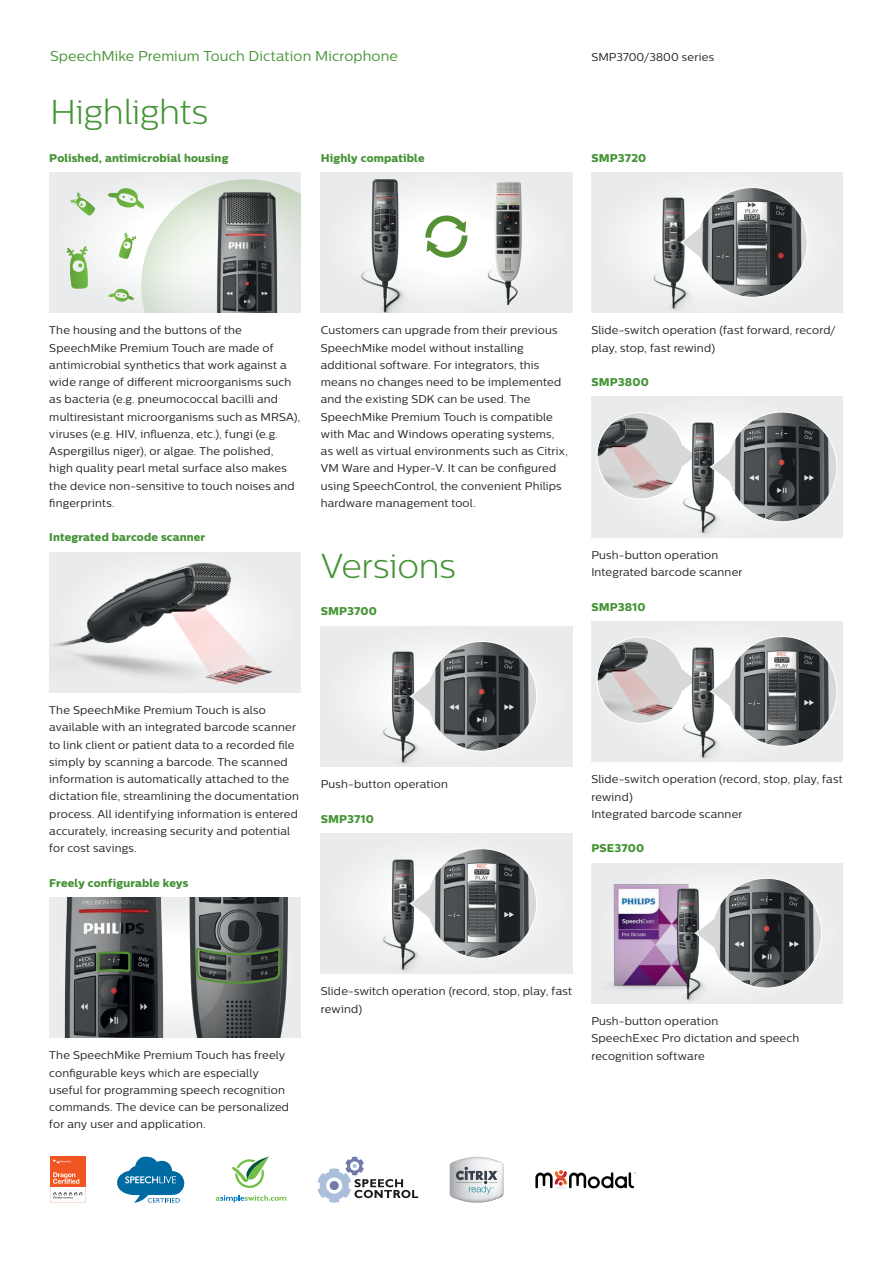
<style>
.page{position:relative;width:893px;height:1263px;background:#fff}
.page>*{position:absolute;margin:0;border:0;box-sizing:border-box;transform-origin:0 0}
.t1{font:300 34.5px "Centrale Sans";letter-spacing:-.01em;color:#459336}
.t2{font:14.25px "Centrale Sans";letter-spacing:.005em;color:#459336}
.t3{font:11.25px/17.2px "Centrale Sans";letter-spacing:.015em;color:#231f20}
.t4{font:11.25px "Centrale Sans X Bold";letter-spacing:.015em;color:#459336}
</style>
<div class="page">
<div style="left:49px;top:172px;width:252px;height:141px;background:#eaebec"></div>
<svg style="left:108px;top:179px;width:193px;height:134px"></svg>
<svg style="left:67px;top:246px;width:21px;height:43px"></svg>
<svg style="left:70px;top:192px;width:25px;height:24px"></svg>
<div style="left:49px;top:552px;width:252px;height:140px;background:#eaebec"></div>
<img style="left:53px;top:563px;width:220px;height:122px">
<img style="left:188px;top:897px;width:113px;height:141px">
<svg style="left:195px;top:946px;width:87px;height:41px;background:#4f5a4f"></svg>
<img style="left:49px;top:897px;width:139px;height:141px">
<svg style="left:96px;top:950px;width:36px;height:23px"></svg>
<svg style="left:321px;top:172px;width:251px;height:141px"></svg>
<img style="left:488px;top:176px;width:42px;height:137px">
<svg style="left:444px;top:215px;width:23px;height:43px"></svg>
<img style="left:325px;top:176px;width:119px;height:137px">
<div style="left:321px;top:626px;width:251px;height:141px;background:#ebebec"></div>
<img style="left:365px;top:651px;width:50px;height:113px">
<svg style="left:409px;top:641px;width:128px;height:111px"></svg>
<div style="left:321px;top:833px;width:251px;height:141px;background:#ebebec"></div>
<img style="left:365px;top:859px;width:50px;height:112px">
<svg style="left:409px;top:848px;width:128px;height:111px"></svg>
<div style="left:591px;top:172px;width:252px;height:141px;background:#ebebec"></div>
<img style="left:642px;top:197px;width:44px;height:113px">
<svg style="left:680px;top:187px;width:128px;height:111px"></svg>
<div style="left:591px;top:397px;width:252px;height:140px;background:#eaebec"></div>
<svg style="left:597px;top:412px;width:67px;height:88px"></svg>
<img style="left:654px;top:419px;width:61px;height:115px">
<svg style="left:710px;top:412px;width:127px;height:110px"></svg>
<div style="left:591px;top:621px;width:252px;height:141px;background:#eaebec"></div>
<svg style="left:597px;top:637px;width:67px;height:87px"></svg>
<img style="left:654px;top:644px;width:61px;height:115px">
<svg style="left:710px;top:636px;width:127px;height:111px"></svg>
<div style="left:591px;top:863px;width:252px;height:140px;background:#eaebec"></div>
<img style="left:610px;top:884px;width:79px;height:105px">
<img style="left:638px;top:886px;width:62px;height:115px">
<svg style="left:694px;top:878px;width:128px;height:111px"></svg>
<svg style="left:117px;top:1156px;width:68px;height:46px"></svg>
<svg style="left:216px;top:1195px;width:70px;height:7px"></svg>
<svg style="left:232px;top:1157px;width:37px;height:31px"></svg>
<svg style="left:450px;top:1157px;width:53px;height:45px"></svg>
<svg style="left:318px;top:1157px;width:100px;height:45px"></svg>
<svg style="left:50px;top:1157px;width:36px;height:45px"></svg>
<svg style="left:535px;top:1170px;width:101px;height:18px"></svg>
<p class="t2" style="left:50px;top:48px;width:349px">SpeechMike Premium Touch Dictation Microphone</p>
<h1 class="t1" style="left:50px;top:92px;width:159px">Highlights</h1>
<p class="t3" style="left:591px;top:48px;width:124px">SMP3700/3800 series</p>
<p class="t4" style="left:49px;top:151px;width:181px">Polished, antimicrobial housing</p>
<p class="t4" style="left:321px;top:150px;width:105px">Highly compatible</p>
<p class="t4" style="left:591px;top:151px;width:56px">SMP3720</p>
<p class="t3" style="left:49px;top:321px;width:252px">The housing and the buttons of the SpeechMike Premium Touch are made of antimicrobial synthetics that work against a wide range of different microorganisms such as bacteria (e.g. pneumococcal bacilli and multiresistant microorganisms such as MRSA), viruses (e.g. HIV, influenza, etc.), fungi (e.g.<br>Aspergillus niger), or algae. The polished,<br>high quality pearl metal surface also makes the device non-sensitive to touch noises and fingerprints.</p>
<p class="t4" style="left:49px;top:530px;width:158px">Integrated barcode scanner</p>
<p class="t3" style="left:321px;top:321px;width:249px">Customers can upgrade from their previous SpeechMike model without installing additional software. For integrators, this means no changes need to be implemented and the existing SDK can be used. The SpeechMike Premium Touch is compatible with Mac and Windows operating systems, as well as virtual environments such as Citrix, VM Ware and Hyper-V. It can be configured using SpeechControl, the convenient Philips hardware management tool.</p>
<h1 class="t1" style="left:321px;top:546px;width:137px">Versions</h1>
<p class="t4" style="left:321px;top:604px;width:58px">SMP3700</p>
<p class="t3" style="left:591px;top:321px;width:246px">Slide-switch operation (fast forward, record/ play, stop, fast rewind)</p>
<p class="t4" style="left:591px;top:375px;width:59px">SMP3800</p>
<p class="t3" style="left:591px;top:546px;width:153px">Push-button operation<br>Integrated barcode scanner</p>
<p class="t4" style="left:591px;top:599px;width:56px">SMP3810</p>
<p class="t3" style="left:49px;top:701px;width:251px">The SpeechMike Premium Touch is also available with an integrated barcode scanner to link client or patient data to a recorded file simply by scanning a barcode. The scanned information is automatically attached to the dictation file, streamlining the documentation process. All identifying information is entered accurately, increasing security and potential for cost savings.</p>
<p class="t4" style="left:49px;top:875px;width:141px">Freely configurable keys</p>
<p class="t3" style="left:321px;top:775px;width:129px">Push-button operation</p>
<p class="t4" style="left:321px;top:812px;width:55px">SMP3710</p>
<p class="t3" style="left:591px;top:770px;width:253px">Slide-switch operation (record, stop, play, fast rewind)<br>Integrated barcode scanner</p>
<p class="t4" style="left:591px;top:841px;width:54px">PSE3700</p>
<p class="t3" style="left:49px;top:1046px;width:241px">The SpeechMike Premium Touch has freely configurable keys which are especially useful for programming speech recognition commands. The device can be personalized for any user and application.</p>
<p class="t3" style="left:321px;top:983px;width:253px">Slide-switch operation (record, stop, play, fast rewind)</p>
<p class="t3" style="left:591px;top:1012px;width:209px">Push-button operation<br>SpeechExec Pro dictation and speech recognition software</p>
</div>
